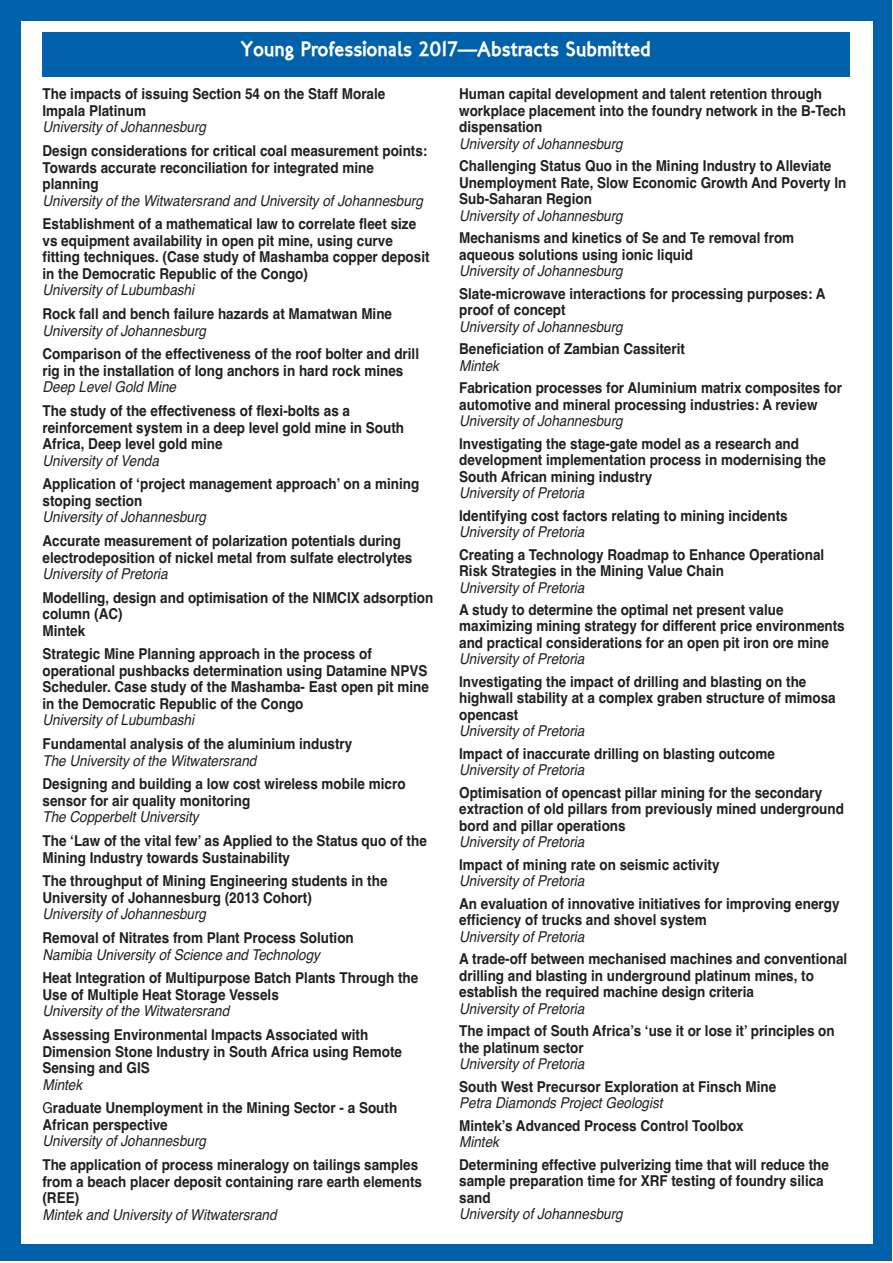
<style>
.page{position:relative;width:893px;height:1263px;background:#fff}
.page>*{position:absolute;margin:0;border:0;box-sizing:border-box;transform-origin:0 0}
.t1{font:21px "London Two";color:#fff;scale:.9 1}
.t2{font:700 15px/16.5px "Helvetica";color:#231f20;scale:.9 1}
.t3{font:italic 15px "Helvetica";color:#231f20;scale:.9 1}
.s1{font-weight:400;font-style:italic}
.s2{font-weight:400}
</style>
<div class="page">
<div style="left:0;top:0;width:892px;height:1261px;background:#0161aa"></div>
<div style="left:21px;top:21px;width:852px;height:1223px;background:#fff"></div>
<div style="left:42px;top:32px;width:808px;height:45px;background:#0161aa"></div>
<h1 class="t1" style="left:241px;top:35px;width:458px">Young Professionals 2017—Abstracts Submitted</h1>
<p class="t2" style="left:43px;top:86px;width:382px">The impacts of issuing Section 54 on the Staff Morale<br>Impala Platinum</p>
<p class="t3" style="left:43px;top:118px;width:183px">University of Johannesburg</p>
<p class="t2" style="left:43px;top:143px;width:429px">Design considerations for critical coal measurement points:<br>Towards accurate reconciliation for integrated mine planning</p>
<p class="t3" style="left:43px;top:192px;width:424px">University of the Witwatersrand and University of Johannesburg</p>
<p class="t2" style="left:43px;top:216px;width:432px">Establishment of a mathematical law to correlate fleet size vs equipment availability in open pit mine, using curve fitting techniques. (Case study of Mashamba copper deposit in the Democratic Republic of the Congo)</p>
<p class="t3" style="left:43px;top:281px;width:170px">University of Lubumbashi</p>
<p class="t2" style="left:43px;top:306px;width:390px">Rock fall and bench failure hazards at Mamatwan Mine</p>
<p class="t3" style="left:43px;top:322px;width:183px">University of Johannesburg</p>
<p class="t2" style="left:43px;top:346px;width:420px">Comparison of the effectiveness of the roof bolter and drill rig in the installation of long anchors in hard rock mines</p>
<p class="t3" style="left:43px;top:378px;width:150px">Deep Level Gold Mine</p>
<p class="t2" style="left:43px;top:403px;width:403px">The study of the effectiveness of flexi-bolts as a reinforcement system in a deep level gold mine in South<br>Africa, Deep level gold mine</p>
<p class="t3" style="left:43px;top:452px;width:131px">University of Venda</p>
<p class="t2" style="left:43px;top:476px;width:420px">Application of ‘project management approach’ on a mining stoping section</p>
<p class="t3" style="left:43px;top:508px;width:183px">University of Johannesburg</p>
<p class="t2" style="left:43px;top:533px;width:412px">Accurate measurement of polarization potentials during electrodeposition of nickel metal from sulfate electrolytes</p>
<p class="t3" style="left:43px;top:565px;width:141px">University of Pretoria</p>
<p class="t2" style="left:43px;top:589px;width:436px">Modelling, design and optimisation of the NIMCIX adsorption column (AC)<br>Mintek</p>
<p class="t2" style="left:43px;top:646px;width:431px">Strategic Mine Planning approach in the process of operational pushbacks determination using Datamine NPVS Scheduler. Case study of the Mashamba- East open pit mine in the Democratic Republic of the Congo</p>
<p class="t3" style="left:43px;top:711px;width:170px">University of Lubumbashi</p>
<p class="t2" style="left:43px;top:736px;width:346px">Fundamental analysis of the aluminium industry</p>
<p class="t3" style="left:43px;top:752px;width:239px">The University of the Witwatersrand</p>
<p class="t2" style="left:43px;top:776px;width:405px">Designing and building a low cost wireless mobile micro sensor for air quality monitoring</p>
<p class="t3" style="left:43px;top:808px;width:175px">The Copperbelt University</p>
<p class="t2" style="left:43px;top:833px;width:428px">The ‘Law of the vital few’ as Applied to the Status quo of the<br>Mining Industry towards Sustainability</p>
<p class="t2" style="left:43px;top:873px;width:385px">The throughput of Mining Engineering students in the<br>University of Johannesburg (2013 Cohort)</p>
<p class="t3" style="left:43px;top:905px;width:183px">University of Johannesburg</p>
<p class="t2" style="left:43px;top:930px;width:347px">Removal of Nitrates from Plant Process Solution</p>
<p class="t3" style="left:43px;top:946px;width:310px">Namibia University of Science and Technology</p>
<p class="t2" style="left:42px;top:970px;width:419px">Heat Integration of Multipurpose Batch Plants Through the<br>Use of Multiple Heat Storage Vessels</p>
<p class="t3" style="left:42px;top:1002px;width:209px">University of the Witwatersrand</p>
<p class="t2" style="left:42px;top:1027px;width:401px">Assessing Environmental Impacts Associated with<br>Dimension Stone Industry in South Africa using Remote<br>Sensing and GIS</p>
<p class="t2" style="left:42px;top:1072px;width:396px;line-height:23.7px"><span class="s1">Mintek<br></span><span class="s2">G</span>raduate Unemployment in the Mining Sector - a South</p>
<p class="t2" style="left:42px;top:1116px;width:141px">African perspective</p>
<p class="t3" style="left:42px;top:1132px;width:183px">University of Johannesburg</p>
<p class="t2" style="left:42px;top:1157px;width:423px">The application of process mineralogy on tailings samples from a beach placer deposit containing rare earth elements (REE)</p>
<p class="t3" style="left:42px;top:1205px;width:262px">Mintek and University of Witwatersrand</p>
<p class="t2" style="left:459px;top:86px;width:431px">Human capital development and talent retention through workplace placement into the foundry network in the B-Tech dispensation</p>
<p class="t3" style="left:459px;top:135px;width:183px">University of Johannesburg</p>
<p class="t2" style="left:459px;top:158px;width:432px">Challenging Status Quo in the Mining Industry to Alleviate<br>Unemployment Rate, Slow Economic Growth And Poverty In<br>Sub-Saharan Region</p>
<p class="t3" style="left:459px;top:207px;width:183px">University of Johannesburg</p>
<p class="t2" style="left:459px;top:230px;width:374px">Mechanisms and kinetics of Se and Te removal from aqueous solutions using ionic liquid</p>
<p class="t3" style="left:459px;top:262px;width:183px">University of Johannesburg</p>
<p class="t2" style="left:459px;top:285px;width:409px">Slate-microwave interactions for processing purposes: A proof of concept</p>
<p class="t3" style="left:459px;top:318px;width:183px">University of Johannesburg</p>
<p class="t2" style="left:459px;top:341px;width:252px">Beneficiation of Zambian Cassiterit</p>
<p class="t3" style="left:459px;top:357px;width:46px">Mintek</p>
<p class="t2" style="left:459px;top:380px;width:427px">Fabrication processes for Aluminium matrix composites for automotive and mineral processing industries: A review</p>
<p class="t3" style="left:459px;top:412px;width:183px">University of Johannesburg</p>
<p class="t2" style="left:459px;top:435px;width:409px">Investigating the stage-gate model as a research and development implementation process in modernising the<br>South African mining industry</p>
<p class="t3" style="left:459px;top:484px;width:141px">University of Pretoria</p>
<p class="t2" style="left:459px;top:507px;width:367px">Identifying cost factors relating to mining incidents</p>
<p class="t3" style="left:459px;top:523px;width:141px">University of Pretoria</p>
<p class="t2" style="left:459px;top:546px;width:407px">Creating a Technology Roadmap to Enhance Operational<br>Risk Strategies in the Mining Value Chain</p>
<p class="t3" style="left:459px;top:579px;width:141px">University of Pretoria</p>
<p class="t2" style="left:459px;top:601px;width:430px">A study to determine the optimal net present value maximizing mining strategy for different price environments and practical considerations for an open pit iron ore mine</p>
<p class="t3" style="left:459px;top:650px;width:141px">University of Pretoria</p>
<p class="t2" style="left:459px;top:673px;width:420px">Investigating the impact of drilling and blasting on the highwall stability at a complex graben structure of mimosa opencast</p>
<p class="t3" style="left:459px;top:722px;width:141px">University of Pretoria</p>
<p class="t2" style="left:459px;top:745px;width:352px">Impact of inaccurate drilling on blasting outcome</p>
<p class="t3" style="left:459px;top:761px;width:141px">University of Pretoria</p>
<p class="t2" style="left:459px;top:784px;width:429px">Optimisation of opencast pillar mining for the secondary extraction of old pillars from previously mined underground bord and pillar operations</p>
<p class="t3" style="left:459px;top:833px;width:141px">University of Pretoria</p>
<p class="t2" style="left:459px;top:856px;width:291px">Impact of mining rate on seismic activity</p>
<p class="t3" style="left:459px;top:872px;width:141px">University of Pretoria</p>
<p class="t2" style="left:459px;top:895px;width:424px">An evaluation of innovative initiatives for improving energy efficiency of trucks and shovel system</p>
<p class="t3" style="left:459px;top:928px;width:141px">University of Pretoria</p>
<p class="t2" style="left:459px;top:951px;width:433px">A trade-off between mechanised machines and conventional drilling and blasting in underground platinum mines, to establish the required machine design criteria</p>
<p class="t3" style="left:459px;top:1000px;width:141px">University of Pretoria</p>
<p class="t2" style="left:459px;top:1023px;width:419px">The impact of South Africa’s ‘use it or lose it’ principles on the platinum sector</p>
<p class="t3" style="left:459px;top:1055px;width:141px">University of Pretoria</p>
<p class="t2" style="left:459px;top:1078px;width:354px">South West Precursor Exploration at Finsch Mine</p>
<p class="t3" style="left:459px;top:1094px;width:227px">Petra Diamonds Project Geologist</p>
<p class="t2" style="left:459px;top:1117px;width:318px">Mintek’s Advanced Process Control Toolbox</p>
<p class="t3" style="left:459px;top:1133px;width:46px">Mintek</p>
<p class="t2" style="left:459px;top:1156px;width:412px">Determining effective pulverizing time that will reduce the sample preparation time for XRF testing of foundry silica sand</p>
<p class="t3" style="left:459px;top:1205px;width:183px">University of Johannesburg</p>
</div>
